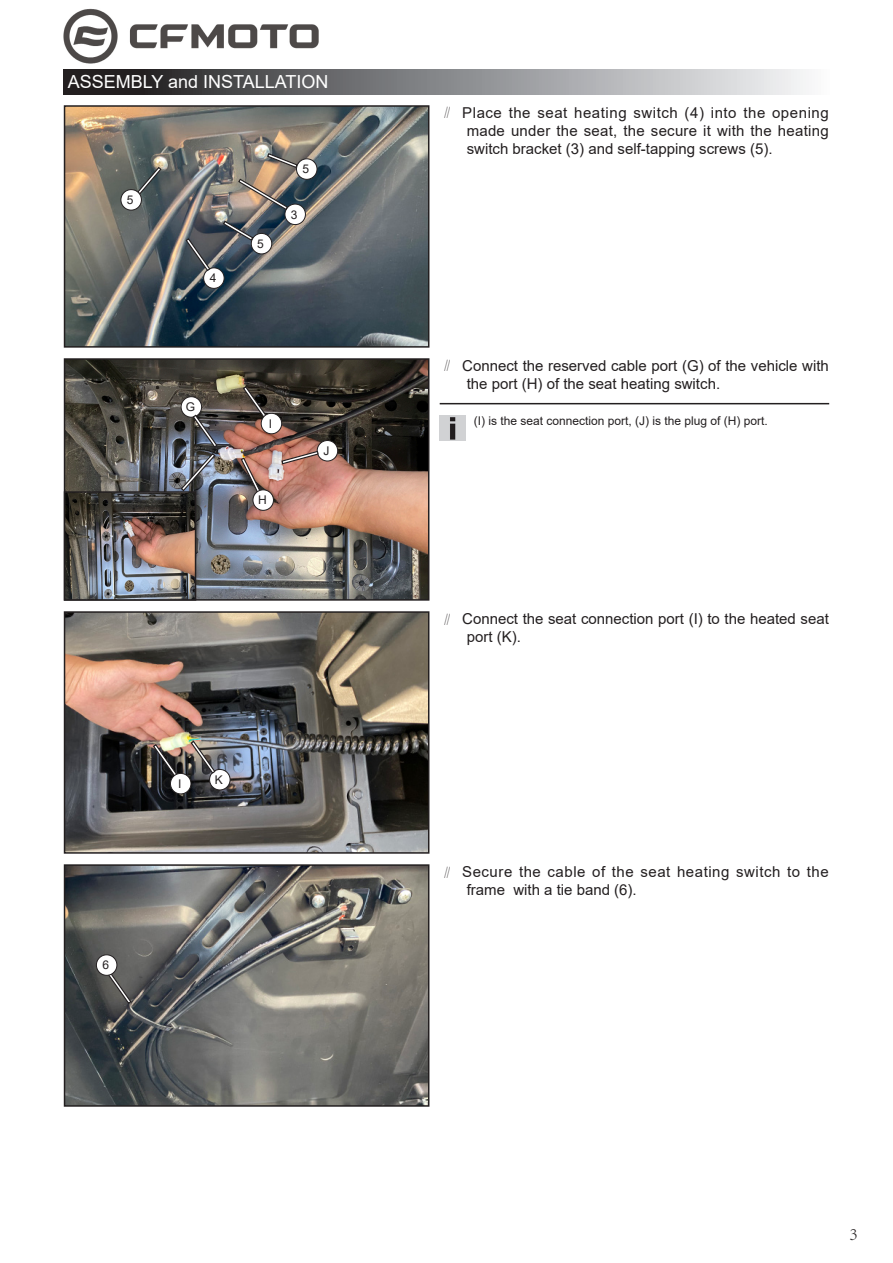
<style>
.page{position:relative;width:893px;height:1263px;background:#fff}
.page>*{position:absolute;margin:0;border:0;box-sizing:border-box;transform-origin:0 0}
.t1{font:18px "Arial";color:#fff}
.t2{font:300 18px "Adobe Song Std";color:#231f20}
.t3{font:15px/18px "Arial";color:#231f20}
.t4{font:15px/18px "Arial";letter-spacing:.035em;color:#231f20}
.t5{font:12px "Arial";color:#231f20}
.s1{font-family:"Adobe Song Std";font-weight:300}
</style>
<div class="page">
<img style="left:67px;top:108px;width:359px;height:237px">
<div style="left:64px;top:105px;width:365px;height:243px;border:2px solid #231f20"></div>
<img style="left:67px;top:361px;width:359px;height:237px">
<div style="left:64px;top:358px;width:365px;height:243px;border:2px solid #231f20"></div>
<svg style="left:266px;top:152px;width:32px;height:17px"></svg>
<div style="left:181px;top:397px;width:21px;height:20px;background:#fff;border-radius:50%"></div>
<div style="left:181px;top:396px;width:21px;height:22px;border:1px solid #231f20;border-radius:50%"></div>
<div style="left:204px;top:268px;width:20px;height:20px;background:#fff;border-radius:50%"></div>
<div style="left:203px;top:267px;width:22px;height:22px;border:1px solid #231f20;border-radius:50%"></div>
<svg style="left:136px;top:166px;width:26px;height:29px"></svg>
<div style="left:285px;top:204px;width:20px;height:21px;background:#fff;border-radius:50%"></div>
<div style="left:285px;top:204px;width:21px;height:21px;border:1px solid #231f20;border-radius:50%"></div>
<svg style="left:237px;top:178px;width:52px;height:33px"></svg>
<img style="left:67px;top:614px;width:359px;height:237px">
<div style="left:64px;top:611px;width:365px;height:243px;border:2px solid #231f20"></div>
<img style="left:67px;top:867px;width:359px;height:237px">
<div style="left:64px;top:864px;width:365px;height:243px;border:2px solid #231f20"></div>
<img style="left:67px;top:494px;width:126px;height:104px">
<div style="left:64px;top:491px;width:132px;height:110px;border:2px solid #231f20"></div>
<svg style="left:185px;top:237px;width:26px;height:35px"></svg>
<div style="left:121px;top:190px;width:20px;height:20px;background:#fff;border-radius:50%"></div>
<div style="left:121px;top:189px;width:21px;height:21px;border:1px solid #231f20;border-radius:50%"></div>
<div style="left:296px;top:159px;width:21px;height:20px;background:#fff;border-radius:50%"></div>
<div style="left:296px;top:158px;width:21px;height:22px;border:1px solid #231f20;border-radius:50%"></div>
<div style="left:251px;top:233px;width:21px;height:21px;background:#fff;border-radius:50%"></div>
<div style="left:251px;top:233px;width:21px;height:21px;border:1px solid #231f20;border-radius:50%"></div>
<svg style="left:222px;top:220px;width:32px;height:22px"></svg>
<svg style="left:240px;top:457px;width:22px;height:37px"></svg>
<svg style="left:242px;top:385px;width:26px;height:35px"></svg>
<svg style="left:152px;top:743px;width:27px;height:35px"></svg>
<svg style="left:180px;top:414px;width:38px;height:78px"></svg>
<div style="left:261px;top:413px;width:21px;height:21px;background:#fff;border-radius:50%"></div>
<div style="left:261px;top:413px;width:21px;height:21px;border:1px solid #231f20;border-radius:50%"></div>
<div style="left:253px;top:490px;width:20px;height:20px;background:#fff;border-radius:50%"></div>
<div style="left:253px;top:489px;width:21px;height:22px;border:1px solid #231f20;border-radius:50%"></div>
<div style="left:317px;top:440px;width:21px;height:21px;background:#fff;border-radius:50%"></div>
<div style="left:317px;top:440px;width:21px;height:21px;border:1px solid #231f20;border-radius:50%"></div>
<svg style="left:281px;top:450px;width:38px;height:15px"></svg>
<img style="left:440px;top:415px;width:25px;height:26px">
<div style="left:210px;top:769px;width:20px;height:21px;background:#fff;border-radius:50%"></div>
<div style="left:209px;top:769px;width:21px;height:21px;border:1px solid #231f20;border-radius:50%"></div>
<div style="left:170px;top:773px;width:21px;height:21px;background:#fff;border-radius:50%"></div>
<div style="left:170px;top:773px;width:21px;height:21px;border:1px solid #231f20;border-radius:50%"></div>
<svg style="left:190px;top:740px;width:26px;height:34px"></svg>
<svg style="left:106px;top:970px;width:26px;height:35px"></svg>
<div style="left:96px;top:955px;width:21px;height:20px;background:#fff;border-radius:50%"></div>
<div style="left:96px;top:954px;width:21px;height:22px;border:1px solid #231f20;border-radius:50%"></div>
<div style="left:64px;top:69px;width:765px;height:26px;background:linear-gradient(to right,#151315,#f9fcfe)"></div>
<img style="left:64px;top:9px;width:255px;height:55px">
<hr style="left:440px;top:403px;width:389px;height:1px;background:#231f20">
<p class="t1" style="left:68px;top:70px;width:262px">ASSEMBLY and INSTALLATION</p>
<p class="t5" style="left:127px;top:192px;width:8px">5</p>
<p class="t5" style="left:210px;top:270px;width:8px">4</p>
<p class="t5" style="left:257px;top:235px;width:8px">5</p>
<p class="t5" style="left:303px;top:161px;width:8px">5</p>
<p class="t5" style="left:291px;top:206px;width:8px">3</p>
<p class="t5" style="left:186px;top:399px;width:11px">G</p>
<p class="t5" style="left:269px;top:415px;width:5px">I</p>
<p class="t5" style="left:258px;top:492px;width:10px">H</p>
<p class="t5" style="left:324px;top:443px;width:7px">J</p>
<p class="t5" style="left:102px;top:957px;width:8px">6</p>
<p class="t5" style="left:178px;top:775px;width:5px">I</p>
<p class="t5" style="left:215px;top:771px;width:10px">K</p>
<p class="t3" style="left:467px;top:104px;width:364px;text-align:justify;text-indent:-27px"><span class="s1">∥</span> Place the seat heating switch (4) into the opening made under the seat, the secure it with the heating switch bracket (3) and self-tapping screws (5).</p>
<p class="t3" style="left:467px;top:357px;width:364px;text-indent:-27px"><span class="s1">∥</span> Connect the reserved cable port (G) of the vehicle with the port (H) of the seat heating switch.</p>
<p class="t5" style="left:474px;top:413px;width:296px">(I) is the seat connection port, (J) is the plug of (H) port.</p>
<p class="t3" style="left:467px;top:610px;width:364px;text-indent:-27px"><span class="s1">∥</span> Connect the seat connection port (I) to the heated seat port (K).</p>
<p class="t4" style="left:467px;top:863px;width:364px;text-indent:-27px"><span class="s1">∥</span> Secure the cable of the seat heating switch to the frame with a tie band (6).</p>
<p class="t2" style="left:849px;top:1223px;width:10px">3</p>
</div>
